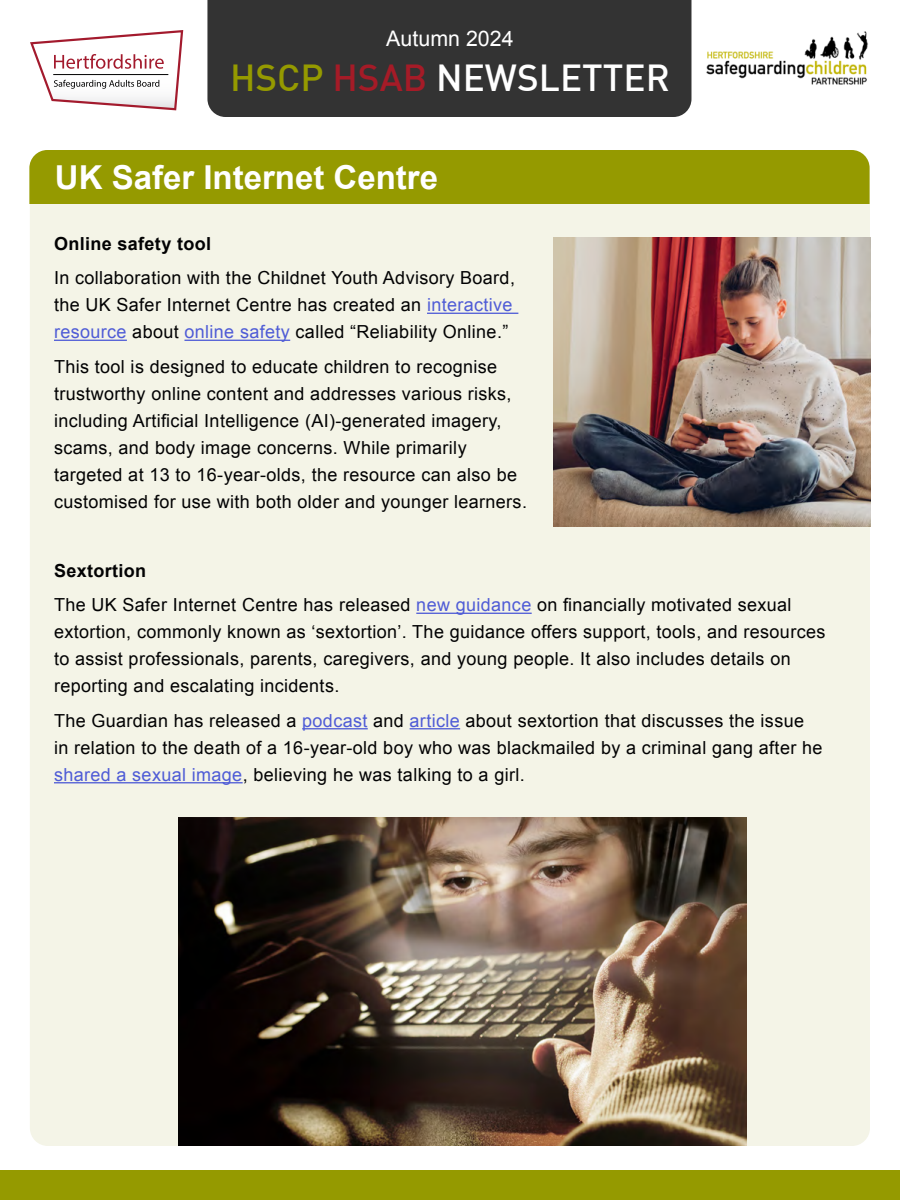
<style>
.page{position:relative;width:900px;height:1200px;background:#fff}
.page>*{position:absolute;margin:0;border:0;box-sizing:border-box;transform-origin:0 0}
.t1{font:500 36.9px "DIN";color:#fff}
.t2{font:700 33px "Arial";color:#fff}
.t3{font:21.45px "Arial";color:#fff}
.t4{font:18px/27px "Arial";letter-spacing:.02em;color:#020203}
.t5{font:700 18px "Arial";letter-spacing:.02em;color:#020203}
.s1{color:#959a00}
.s2{color:#a51b27}
.s3{color:#4f5cd6}
</style>
<div class="page">
<div style="left:0;top:1170px;width:900px;height:30px;background:#959a00"></div>
<div style="left:207px;top:0;width:484px;height:117px;background:#333"></div>
<img style="left:706px;top:31px;width:162px;height:54px">
<svg style="left:30px;top:30px;width:154px;height:81px"></svg>
<div style="left:30px;top:150px;width:840px;height:996px;background:#f4f4e7;border-radius:18px"></div>
<hr style="left:427px;top:313px;width:91px;height:1px;background:#4f5cd6">
<hr style="left:54px;top:340px;width:73px;height:1px;background:#4f5cd6">
<hr style="left:184px;top:340px;width:106px;height:1px;background:#4f5cd6">
<hr style="left:416px;top:613px;width:116px;height:1px;background:#4f5cd6">
<hr style="left:302px;top:728px;width:66px;height:1px;background:#4f5cd6">
<hr style="left:410px;top:728px;width:50px;height:1px;background:#4f5cd6">
<hr style="left:54px;top:782px;width:189px;height:1px;background:#4f5cd6">
<div style="left:29px;top:150px;width:841px;height:54px;background:#959a00"></div>
<img style="left:178px;top:818px;width:568px;height:328px">
<img style="left:554px;top:237px;width:316px;height:289px">
<p class="t3" style="left:386px;top:24px;width:129px">Autumn 2024</p>
<p class="t1" style="left:230px;top:54px;width:441px"><span class="s1">HSCP</span> <span class="s2">HSAB</span> NEWSLETTER</p>
<h2 class="t2" style="left:55px;top:156px;width:385px">UK Safer Internet Centre</h2>
<p class="t5" style="left:54px;top:232px;width:159px">Online safety tool</p>
<p class="t4" style="left:54px;top:265px;width:463px">In collaboration with the Childnet Youth Advisory Board, the UK Safer Internet Centre has created an <span class="s3">interactive resource</span> about <span class="s3">online safety</span> called “Reliability Online.”</p>
<p class="t4" style="left:54px;top:353px;width:475px">This tool is designed to educate children to recognise trustworthy online content and addresses various risks, including Artificial Intelligence (AI)-generated imagery, scams, and body image concerns. While primarily targeted at 13 to 16-year-olds, the resource can also be customised for use with both older and younger learners.</p>
<p class="t5" style="left:54px;top:559px;width:94px">Sextortion</p>
<p class="t4" style="left:54px;top:592px;width:773px">The UK Safer Internet Centre has released <span class="s3">new guidance</span> on financially motivated sexual extortion, commonly known as ‘sextortion’. The guidance offers support, tools, and resources to assist professionals, parents, caregivers, and young people. It also includes details on reporting and escalating incidents.</p>
<p class="t4" style="left:54px;top:707px;width:770px">The Guardian has released a <span class="s3">podcast</span> and <span class="s3">article</span> about sextortion that discusses the issue in relation to the death of a 16-year-old boy who was blackmailed by a criminal gang after he <span class="s3">shared a sexual image</span>, believing he was talking to a girl.</p>
</div>
